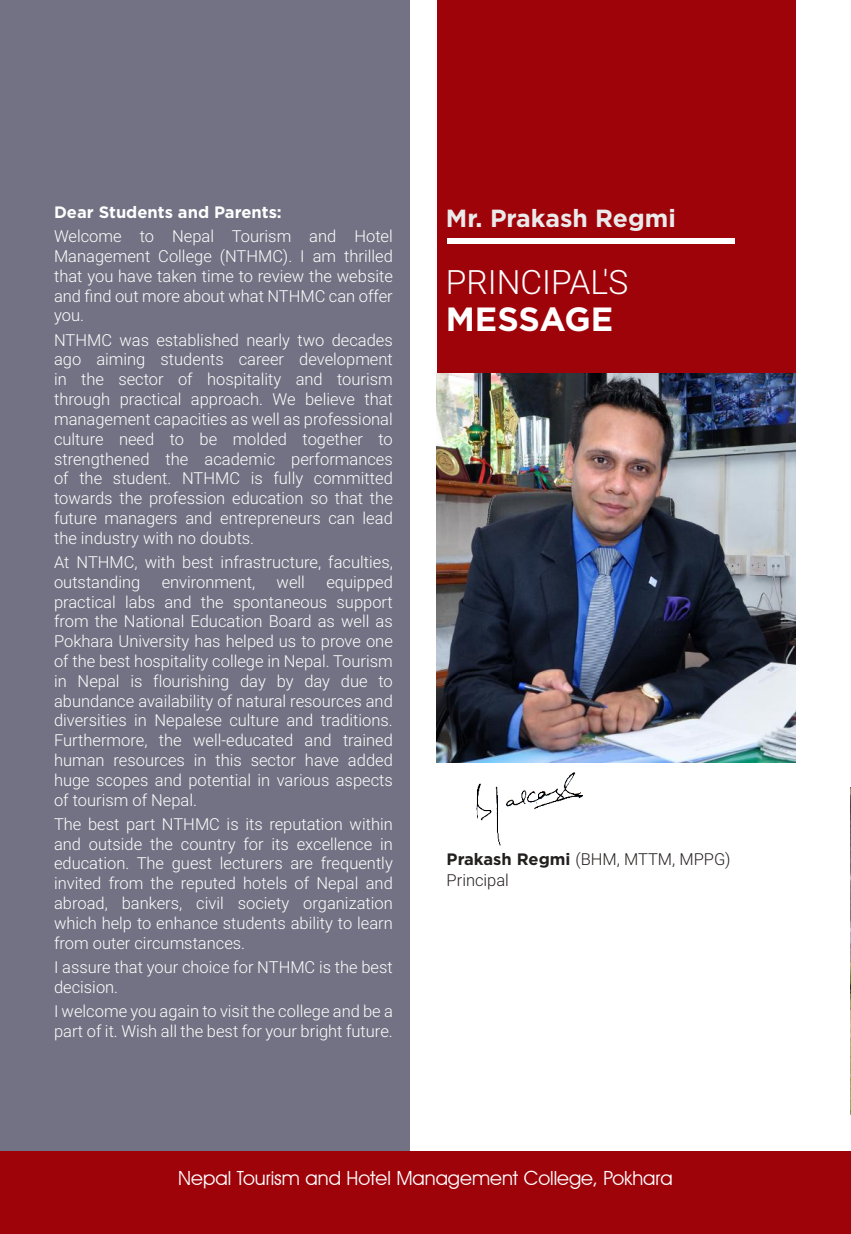
<style>
.page{position:relative;width:851px;height:1234px;background:#fff}
.page>*{position:absolute;margin:0;border:0;box-sizing:border-box;transform-origin:0 0}
.t1{font:300 33.45px "Roboto";color:#fff}
.t2{font:700 33.45px "Gotham";letter-spacing:-.005em;color:#fff}
.t3{font:700 24.75px "Gotham";color:#ebeaea}
.t4{font:19.5px "Avant Garde IT Cby BT";color:#fff}
.t5{font:300 16.5px/19.8px "Roboto";color:#fff;text-align:justify}
.t6{font:300 16.5px/20.9px "Roboto";color:#241f1f}
.t7{font:700 16.5px "Gotham";color:#fff}
.s1{font-family:"Gotham";font-weight:700}
</style>
<div class="page">
<img style="left:476px;top:772px;width:107px;height:74px">
<div style="left:0;top:1151px;width:850px;height:82px;background:#9f030a"></div>
<img style="left:850px;top:787px;width:1px;height:326px">
<div style="left:437px;top:0;width:358px;height:746px;background:#9f030a"></div>
<img style="left:437px;top:373px;width:358px;height:389px">
<div style="left:446px;top:238px;width:288px;height:6px;background:#fff"></div>
<div style="left:0;top:0;width:409px;height:1150px;background:#737284"></div>
<p class="t7" style="left:54px;top:203px;width:229px">Dear Students and Parents:</p>
<p class="t5" style="left:54px;top:226px;width:340px">Welcome to Nepal Tourism and Hotel Management College (NTHMC). I am thrilled that you have taken time to review the website and find out more about what NTHMC can offer you.</p>
<p class="t5" style="left:54px;top:329px;width:340px">NTHMC was established nearly two decades ago aiming students career development in the sector of hospitality and tourism through practical approach. We believe that management capacities as well as professional culture need to be molded together to strengthened the academic performances of the student. NTHMC is fully committed towards the profession education so that the future managers and entrepreneurs can lead the industry with no doubts.</p>
<p class="t5" style="left:54px;top:551px;width:340px">At NTHMC, with best infrastructure, faculties, outstanding</p>
<p class="t5" style="left:54px;top:571px;width:340px;text-indent:272px">equipped practical labs and the spontaneous support from the National Education Board as well as Pokhara University has helped us to prove one of the best hospitality college in Nepal. Tourism in Nepal is flourishing day by day due to abundance availability of natural resources and diversities in Nepalese culture and traditions.<br>Furthermore, the well-educated and trained human resources in this sector have added huge scopes and potential in various aspects of tourism of Nepal.</p>
<p class="t5" style="left:54px;top:813px;width:340px">The best part NTHMC is its reputation within and outside the country for its excellence in education. The guest lecturers are frequently invited from the reputed hotels of Nepal and abroad, bankers, civil society organization which help to enhance students ability to learn from outer circumstances.</p>
<p class="t5" style="left:54px;top:956px;width:340px">I assure that your choice for NTHMC is the best decision.</p>
<p class="t5" style="left:54px;top:1000px;width:340px">I welcome you again to visit the college and be a part of it. Wish all the best for your bright future.</p>
<p class="t5" style="left:162px;top:571px;width:95px">environment,</p>
<p class="t5" style="left:276px;top:571px;width:30px">well</p>
<h2 class="t3" style="left:446px;top:203px;width:231px">Mr. Prakash Regmi</h2>
<h1 class="t1" style="left:446px;top:258px;width:184px">PRINCIPAL'S</h1>
<h1 class="t2" style="left:446px;top:300px;width:169px">MESSAGE</h1>
<p class="t6" style="left:446px;top:847px;width:285px"><span class="s1">Prakash Regmi</span> (BHM, MTTM, MPPG)<br>Principal</p>
<p class="t4" style="left:178px;top:1166px;width:496px">Nepal Tourism and Hotel Management College, Pokhara</p>
</div>
